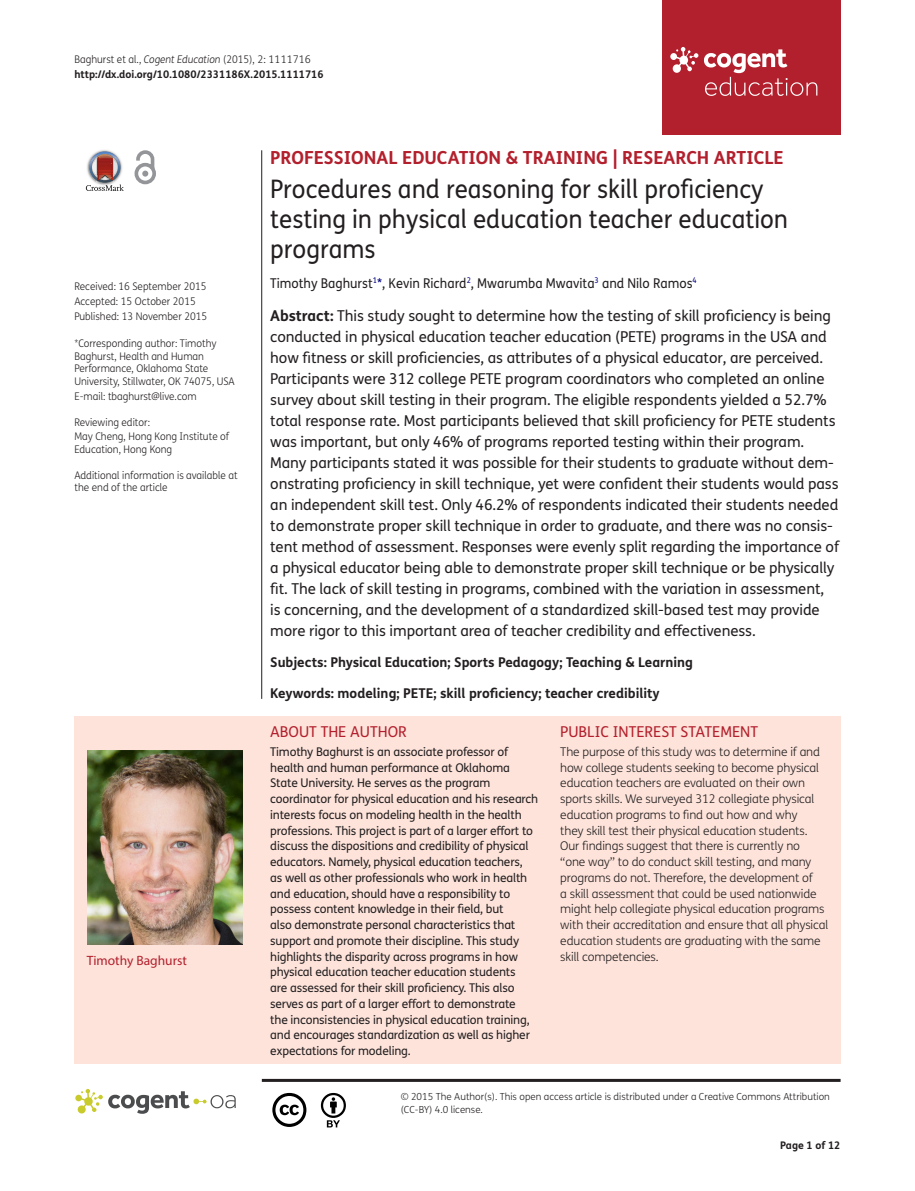
<style>
.page{position:relative;width:915px;height:1191px;background:#fff}
.page>*{position:absolute;margin:0;border:0;box-sizing:border-box;transform-origin:0 0}
.t1{font:25.5px/30px "FS Me Pro";color:#231f20;scale:.95 1}
.t2{font:700 18px "FS Me Pro";color:#b3202d}
.t3{font:15px/21px "FS Me Pro";letter-spacing:-.005em;color:#231f20}
.t4{font:15px "FS Me Pro";color:#b3202d}
.t5{font:700 13.5px "FS Me Pro";color:#231f20}
.t6{font:13.5px "FS Me Pro";color:#231f20;scale:.95 1}
.t7{font:13.5px "Myriad Pro";color:#b3202d}
.t8{font:12px/15.8px "FS Me Pro";letter-spacing:-.015em;color:#231f20}
.t9{font:300 12px/15.8px "FS Me Pro";letter-spacing:-.01em;color:#231f20}
.t10{font:300 10.5px/12.8px "FS Me Pro";color:#231f20;scale:.95 1}
.t11{font:700 10.5px/15px "FS Me Pro";color:#231f20}
.t12{font:300 9.75px/12.8px "FS Me Pro";color:#231f20}
.s1{font-weight:300}
.s2{font-weight:300;font-style:italic}
.s3{color:#000080}
.s4{font-weight:700}
</style>
<div class="page">
<div style="left:661px;top:0;width:179px;height:134px;background:#b3202d"></div>
<svg style="left:670px;top:47px;width:147px;height:49px"></svg>
<div style="left:74px;top:717px;width:766px;height:346px;background:#fde3da"></div>
<svg style="left:86px;top:151px;width:38px;height:40px"></svg>
<svg style="left:134px;top:150px;width:22px;height:34px"></svg>
<hr style="left:261px;top:150px;width:1px;height:549px;background:#231f20">
<hr style="left:262px;top:1078px;width:578px;height:3px;background:#231f20">
<svg style="left:75px;top:1089px;width:161px;height:24px"></svg>
<svg style="left:272px;top:1093px;width:34px;height:34px"></svg>
<svg style="left:321px;top:1093px;width:25px;height:34px"></svg>
<img style="left:87px;top:751px;width:155px;height:193px">
<p class="t11" style="left:74px;top:51px;width:251px"><span class="s1">Baghurst et al.,</span> <span class="s2">Cogent Education</span> <span class="s1">(2015), 2: 1111716 </span>http://dx.doi.org/10.1080/2331186X.2015.1111716</p>
<p class="t10" style="left:74px;top:279px;width:141px;line-height:14.9px">Received: 16 September 2015<br>Accepted: 15 October 2015<br>Published: 13 November 2015</p>
<p class="t10" style="left:74px;top:336px;width:170px">*Corresponding author: Timothy<br>Baghurst, Health and Human<br>Performance, Oklahoma State<br>University, Stillwater, OK 74075, USA</p>
<p class="t10" style="left:74px;top:390px;width:130px">E-mail: tbaghurst@live.com</p>
<p class="t10" style="left:74px;top:414px;width:164px;line-height:14.9px">Reviewing editor:<br>May Cheng, Hong Kong Institute of</p>
<p class="t10" style="left:74px;top:443px;width:104px">Education, Hong Kong</p>
<p class="t10" style="left:74px;top:468px;width:173px">Additional information is available at the end of the article</p>
<p class="t7" style="left:87px;top:952px;width:101px">Timothy Baghurst</p>
<p class="t2" style="left:270px;top:143px;width:515px">PROFESSIONAL EDUCATION &amp; TRAINING | RESEARCH ARTICLE</p>
<h1 class="t1" style="left:270px;top:174px;width:546px">Procedures and reasoning for skill proficiency testing in physical education teacher education programs</h1>
<p class="t6" style="left:270px;top:273px;width:450px">Timothy Baghurst<sup>1</sup><span class="s3">*</span>, Kevin Richard<sup>2</sup>, Mwarumba Mwavita<sup>3</sup> and Nilo Ramos<sup>4</sup></p>
<p class="t3" style="left:270px;top:305px;width:570px"><span class="s4">Abstract:</span> This study sought to determine how the testing of skill proficiency is being conducted in physical education teacher education (PETE) programs in the USA and how fitness or skill proficiencies, as attributes of a physical educator, are perceived.<br>Participants were 312 college PETE program coordinators who completed an online survey about skill testing in their program. The eligible respondents yielded a 52.7% total response rate. Most participants believed that skill proficiency for PETE students was important, but only 46% of programs reported testing within their program.<br>Many participants stated it was possible for their students to graduate without dem&shy;onstrating proficiency in skill technique, yet were confident their students would pass an independent skill test. Only 46.2% of respondents indicated their students needed to demonstrate proper skill technique in order to graduate, and there was no consis&shy;tent method of assessment. Responses were evenly split regarding the importance of a physical educator being able to demonstrate proper skill technique or be physically fit. The lack of skill testing in programs, combined with the variation in assessment,<br>is concerning, and the development of a standardized skill-based test may provide more rigor to this important area of teacher credibility and effectiveness.</p>
<p class="t5" style="left:270px;top:652px;width:424px">Subjects: Physical Education; Sports Pedagogy; Teaching &amp; Learning</p>
<p class="t5" style="left:270px;top:683px;width:391px">Keywords: modeling; PETE; skill proficiency; teacher credibility</p>
<p class="t4" style="left:270px;top:721px;width:138px">ABOUT THE AUTHOR</p>
<p class="t8" style="left:270px;top:743px;width:269px">Timothy Baghurst is an associate professor of health and human performance at Oklahoma State University. He serves as the program coordinator for physical education and his research interests focus on modeling health in the health professions. This project is part of a larger effort to discuss the dispositions and credibility of physical educators. Namely, physical education teachers,<br>as well as other professionals who work in health and education, should have a responsibility to possess content knowledge in their field, but<br>also demonstrate personal characteristics that support and promote their discipline. This study highlights the disparity across programs in how physical education teacher education students<br>are assessed for their skill proficiency. This also serves as part of a larger effort to demonstrate<br>the inconsistencies in physical education training, and encourages standardization as well as higher expectations for modeling.</p>
<p class="t4" style="left:560px;top:721px;width:199px">PUBLIC INTEREST STATEMENT</p>
<p class="t9" style="left:560px;top:743px;width:269px">The purpose of this study was to determine if and how college students seeking to become physical education teachers are evaluated on their own sports skills. We surveyed 312 collegiate physical education programs to find out how and why<br>they skill test their physical education students.<br>Our findings suggest that there is currently no<br>“one way” to do conduct skill testing, and many programs do not. Therefore, the development of<br>a skill assessment that could be used nationwide might help collegiate physical education programs with their accreditation and ensure that all physical education students are graduating with the same skill competencies.</p>
<p class="t12" style="left:400px;top:1090px;width:430px">© 2015 The Author(s). This open access article is distributed under a Creative Commons Attribution (CC-BY) 4.0 license.</p>
<p class="t11" style="left:780px;top:1137px;width:62px">Page 1 of 12</p>
</div>
